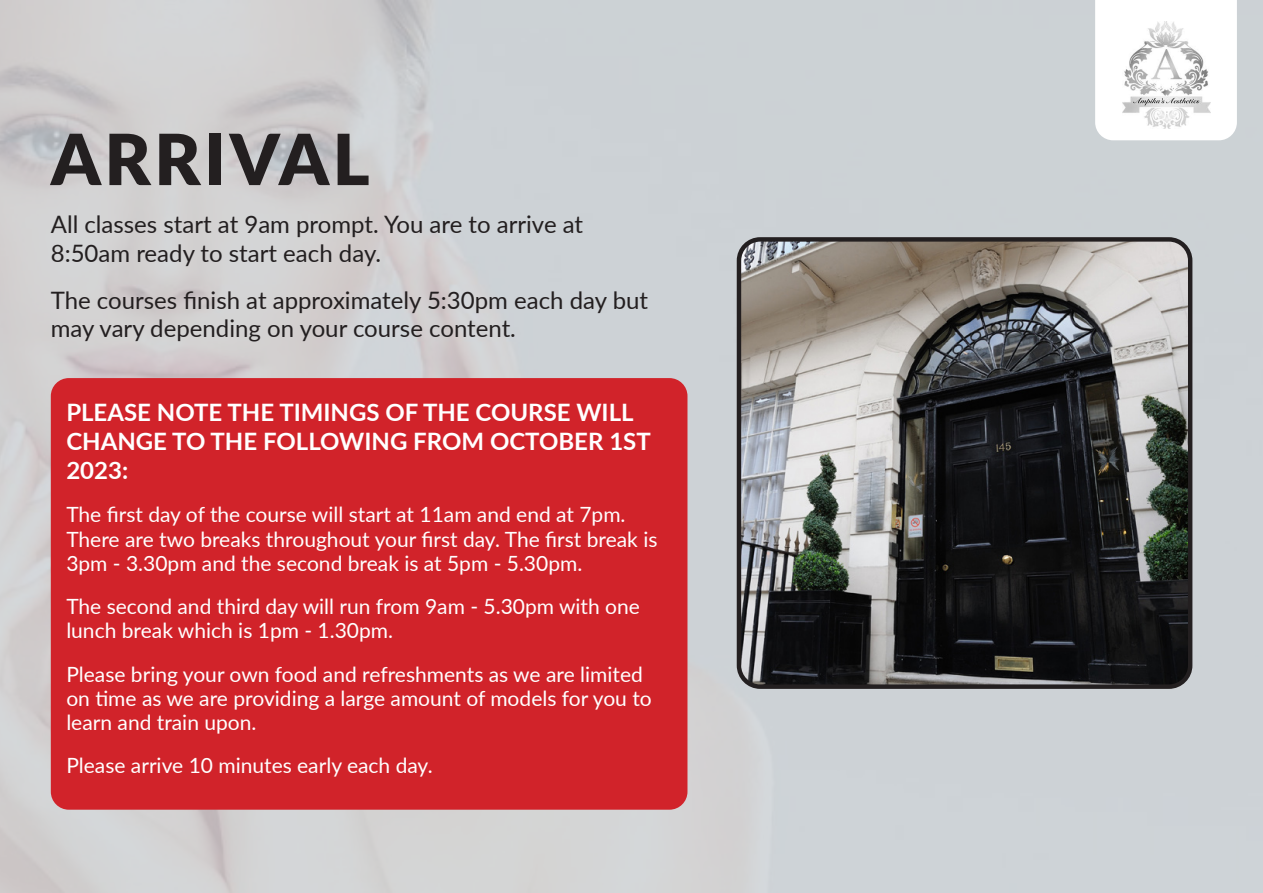
<style>
.page{position:relative;width:1263px;height:893px;background:#fff}
.page>*{position:absolute;margin:0;border:0;box-sizing:border-box;transform-origin:0 0}
.t1{font:900 70.5px "Lato";letter-spacing:.05em;color:#231f20}
.t2{font:24px/28.8px "Lato";color:#231f20}
.t3{font:700 24px/28.8px "Lato";color:#fff}
.t4{font:21px/24px "Lato";color:#fff}
</style>
<div class="page">
<img style="left:0;top:0;width:1263px;height:893px">
<svg style="left:1095px;top:0;width:142px;height:140px"></svg>
<img style="left:1122px;top:22px;width:88px;height:106px">
<div style="left:51px;top:378px;width:636px;height:432px;background:#d1232a;border-radius:18px"></div>
<img style="left:739px;top:239px;width:451px;height:448px">
<div style="left:737px;top:237px;width:455px;height:452px;border:4px solid #231f20;border-radius:21px"></div>
<p class="t1" style="left:51px;top:106px;width:320px">ARRIVAL</p>
<p class="t2" style="left:51px;top:209px;width:534px">All classes start at 9am prompt. You are to arrive at<br>8:50am ready to start each day.</p>
<p class="t2" style="left:51px;top:285px;width:599px">The courses finish at approximately 5:30pm each day but may vary depending on your course content.</p>
<p class="t3" style="left:66px;top:397px;width:586px">PLEASE NOTE THE TIMINGS OF THE COURSE WILL<br>CHANGE TO THE FOLLOWING FROM OCTOBER 1ST<br>2023:</p>
<p class="t4" style="left:66px;top:502px;width:593px">The first day of the course will start at 11am and end at 7pm.<br>There are two breaks throughout your first day. The first break is<br>3pm - 3.30pm and the second break is at 5pm - 5.30pm.</p>
<p class="t4" style="left:66px;top:593px;width:575px">The second and third day will run from 9am - 5.30pm with one lunch break which is 1pm - 1.30pm.</p>
<p class="t4" style="left:66px;top:661px;width:587px">Please bring your own food and refreshments as we are limited on time as we are providing a large amount of models for you to learn and train upon.</p>
<p class="t4" style="left:66px;top:752px;width:368px">Please arrive 10 minutes early each day.</p>
</div>
